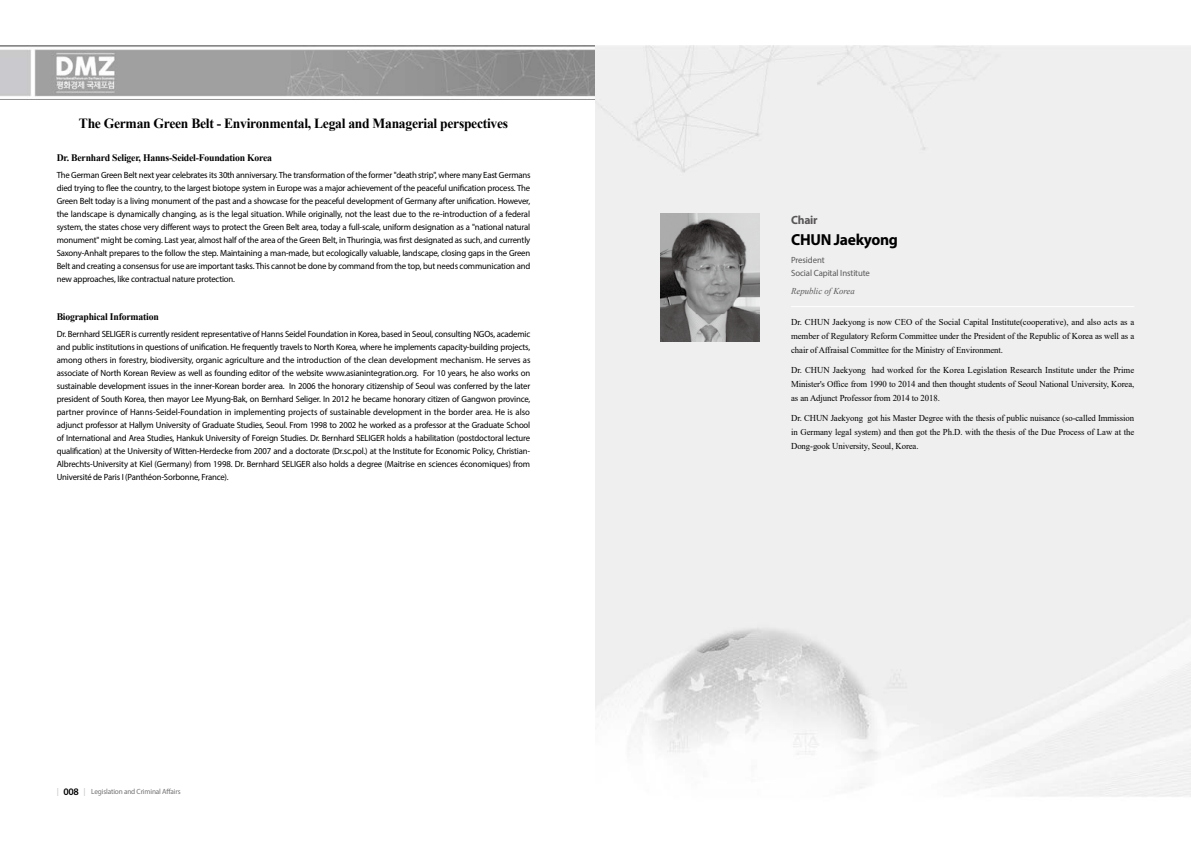
<style>
.page{position:relative;width:1191px;height:842px;background:#fff}
.page>*{position:absolute;margin:0;border:0;box-sizing:border-box;transform-origin:0 0}
.t1{font:700 16px "Myriad Pro";letter-spacing:-.02em;color:#000}
.t2{font:700 14px "Times New Roman";letter-spacing:-.02em;color:#000}
.t3{font:700 12px "Myriad Pro";letter-spacing:-.02em;color:#595757}
.t4{font:700 10px "Times New Roman";letter-spacing:-.02em;color:#000}
.t5{font:9px/13px "Myriad Pro";letter-spacing:-.02em;color:#000;text-align:justify}
.t6{font:9px/14px "Times New Roman";letter-spacing:-.01em;color:#000;text-align:justify}
.t7{font:9px/13px "Myriad Pro";letter-spacing:-.01em;color:#595757}
.t8{font:italic 9px "Times New Roman";color:#595757}
.t9{font:7.5px "Myriad Pro";letter-spacing:-.02em;color:#727171}
.s1{font-weight:600;font-size:8px;color:#c9caca}
.s2{font-weight:600;font-size:10px;color:#000}
</style>
<div class="page">
<img style="left:0;top:45px;width:595px;height:52px">
<img style="left:595px;top:45px;width:596px;height:752px">
<img style="left:660px;top:214px;width:100px;height:127px">
<hr style="left:791px;top:306px;width:343px;height:1px;background:#fff">
<h2 class="t2" style="left:79px;top:113px;width:431px">The German Green Belt - Environmental, Legal and Managerial perspectives</h2>
<p class="t4" style="left:57px;top:151px;width:217px">Dr. Bernhard Seliger, Hanns-Seidel-Foundation Korea</p>
<p class="t5" style="left:57px;top:168px;width:475px">The German Green Belt next year celebrates its 30th anniversary. The transformation of the former "death strip", where many East Germans died trying to flee the country, to the largest biotope system in Europe was a major achievement of the peaceful unification process. The Green Belt today is a living monument of the past and a showcase for the peaceful development of Germany after unification. However, the landscape is dynamically changing, as is the legal situation. While originally, not the least due to the re-introduction of a federal system, the states chose very different ways to protect the Green Belt area, today a full-scale, uniform designation as a "national natural monument" might be coming. Last year, almost half of the area of the Green Belt, in Thuringia, was first designated as such, and currently Saxony-Anhalt prepares to the follow the step. Maintaining a man-made, but ecologically valuable, landscape, closing gaps in the Green Belt and creating a consensus for use are important tasks. This cannot be done by command from the top, but needs communication and new approaches, like contractual nature protection.</p>
<p class="t4" style="left:57px;top:310px;width:103px">Biographical Information</p>
<p class="t5" style="left:57px;top:327px;width:475px">Dr. Bernhard SELIGER is currently resident representative of Hanns Seidel Foundation in Korea, based in Seoul, consulting NGOs, academic and public institutions in questions of unification. He frequently travels to North Korea, where he implements capacity-building projects, among others in forestry, biodiversity, organic agriculture and the introduction of the clean development mechanism. He serves as associate of North Korean Review as well as founding editor of the website www.asianintegration.org. For 10 years, he also works on sustainable development issues in the inner-Korean border area. In 2006 the honorary citizenship of Seoul was conferred by the later president of South Korea, then mayor Lee Myung-Bak, on Bernhard Seliger. In 2012 he became honorary citizen of Gangwon province, partner province of Hanns-Seidel-Foundation in implementing projects of sustainable development in the border area. He is also adjunct professor at Hallym University of Graduate Studies, Seoul. From 1998 to 2002 he worked as a professor at the Graduate School of International and Area Studies, Hankuk University of Foreign Studies. Dr. Bernhard SELIGER holds a habilitation (postdoctoral lecture qualification) at the University of Witten-Herdecke from 2007 and a doctorate (Dr.sc.pol.) at the Institute for Economic Policy, Christian-Albrechts-University at Kiel (Germany) from 1998. Dr. Bernhard SELIGER also holds a degree (Maitrise en sciences économiques) from Université de Paris I (Panthéon-Sorbonne, France).</p>
<p class="t9" style="left:57px;top:787px;width:125px"><span class="s1">|</span> <span class="s2">008</span> <span class="s1">|</span> Legislation and Criminal Affairs</p>
<h3 class="t3" style="left:791px;top:212px;width:28px">Chair</h3>
<h1 class="t1" style="left:791px;top:229px;width:108px">CHUN Jaekyong</h1>
<p class="t7" style="left:791px;top:254px;width:80px">President<br>Social Capital Institute</p>
<p class="t8" style="left:791px;top:284px;width:65px">Republic of Korea</p>
<p class="t6" style="left:791px;top:315px;width:345px">Dr. CHUN Jaekyong is now CEO of the Social Capital Institute(cooperative), and also acts as a member of Regulatory Reform Committee under the President of the Republic of Korea as well as a chair of Affraisal Committee for the Ministry of Environment.</p>
<p class="t6" style="left:791px;top:363px;width:345px">Dr. CHUN Jaekyong had worked for the Korea Legislation Research Institute under the Prime Minister's Office from 1990 to 2014 and then thought students of Seoul National University, Korea, as an Adjunct Professor from 2014 to 2018.</p>
<p class="t6" style="left:791px;top:410px;width:345px">Dr. CHUN Jaekyong got his Master Degree with the thesis of public nuisance (so-called Immission in Germany legal system) and then got the Ph.D. with the thesis of the Due Process of Law at the Dong-gook University, Seoul, Korea.</p>
</div>
